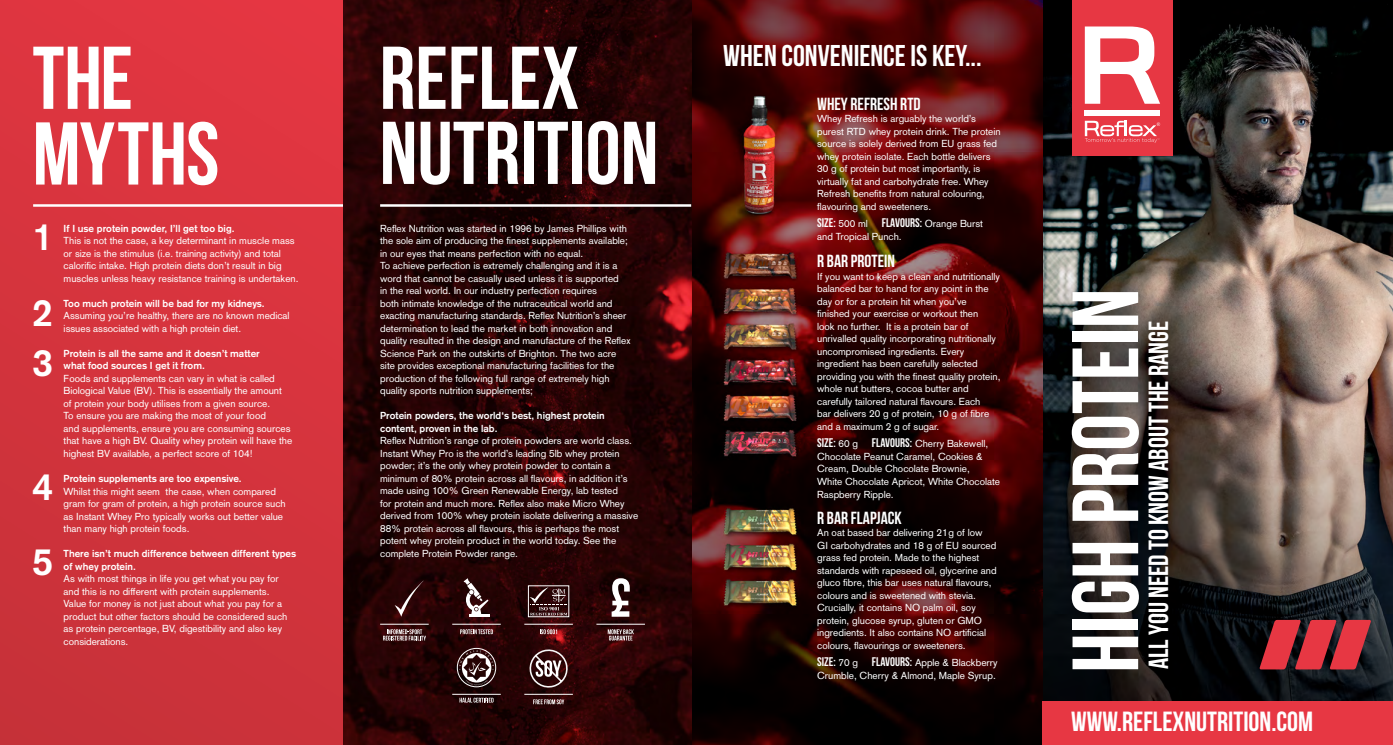
<style>
.page{position:relative;width:1393px;height:745px;background:#fff}
.page>*{position:absolute;margin:0;border:0;box-sizing:border-box;transform-origin:0 0}
.t1{font:700 93.75px "Bebas Neue";color:#fff}
.t2{font:700 88.75px/75.6px "Bebas Neue";color:#fff}
.t3{font:700 37.5px/75.4px "Akzidenz Grotesk";color:#fff}
.t4{font:700 30px "Bebas Neue";color:#fff}
.t5{font:700 27.62px "Bebas Neue";color:#fff}
.t6{font:700 17.5px "Bebas Neue";color:#fff}
.t7{font:10px/12.5px "Akzidenz Grotesk";color:#fff}
.t8{font:700 10px/12.5px "Akzidenz Grotesk";color:#fff}
.s1{font-family:"Bebas Neue";font-weight:700;font-size:12.5px}
</style>
<div class="page">
<div style="left:0;top:0;width:358px;height:744px;background:linear-gradient(to right,#d2333c,#da353f)"></div>
<img style="left:1042px;top:0;width:351px;height:700px">
<img style="left:691px;top:0;width:351px;height:744px">
<svg style="left:1259px;top:619px;width:112px;height:50px;background:#a32c35"></svg>
<hr style="left:33px;top:204px;width:311px;height:2px;background:#fff">
<img style="left:344px;top:0;width:347px;height:744px">
<div style="left:1072px;top:0;width:100px;height:155px;background:#e73743"></div>
<div style="left:1084px;top:110px;width:76px;height:5px;background:#fff"></div>
<svg style="left:1084px;top:26px;width:76px;height:78px"></svg>
<svg style="left:1084px;top:121px;width:76px;height:22px"></svg>
<div style="left:1042px;top:700px;width:351px;height:44px;background:#e73743"></div>
<hr style="left:380px;top:204px;width:311px;height:2px;background:#fff">
<svg style="left:383px;top:629px;width:43px;height:11px"></svg>
<svg style="left:395px;top:579px;width:29px;height:37px"></svg>
<hr style="left:380px;top:623px;width:49px;height:1px;background:#fff">
<svg style="left:460px;top:629px;width:33px;height:4px"></svg>
<hr style="left:469px;top:613px;width:20px;height:3px;background:#fff">
<svg style="left:463px;top:578px;width:25px;height:37px"></svg>
<hr style="left:452px;top:623px;width:49px;height:1px;background:#fff">
<svg style="left:459px;top:697px;width:34px;height:5px"></svg>
<div style="left:457px;top:647px;width:39px;height:39px;border:1px solid #fff;border-radius:50%"></div>
<svg style="left:459px;top:649px;width:35px;height:36px"></svg>
<hr style="left:452px;top:693px;width:49px;height:1px;background:#fff">
<svg style="left:608px;top:629px;width:26px;height:11px"></svg>
<svg style="left:611px;top:578px;width:19px;height:38px"></svg>
<hr style="left:596px;top:623px;width:49px;height:1px;background:#fff">
<svg style="left:533px;top:699px;width:31px;height:4px"></svg>
<svg style="left:526px;top:646px;width:45px;height:42px;background:#5b3c3d"></svg>
<hr style="left:524px;top:693px;width:49px;height:1px;background:#fff">
<hr style="left:524px;top:623px;width:49px;height:1px;background:#fff">
<svg style="left:540px;top:629px;width:17px;height:4px"></svg>
<svg style="left:530px;top:587px;width:37px;height:27px"></svg>
<h2 class="t2" style="left:33px;top:39px;width:188px">THE<br>MYTHS</h2>
<h3 class="t3" style="left:32px;top:199px;width:22px">1<br>2</h3>
<h3 class="t3" style="left:32px;top:324px;width:22px">3</h3>
<p class="t8" style="left:64px;top:222px;width:172px">If I use protein powder, I’ll get too big.</p>
<p class="t7" style="left:64px;top:234px;width:236px">This is not the case, a key determinant in muscle mass or size is the stimulus (i.e. training activity) and total calorific intake. High protein diets don’t result in big muscles unless heavy resistance training is undertaken.</p>
<p class="t8" style="left:64px;top:297px;width:203px">Too much protein will be bad for my kidneys.</p>
<p class="t7" style="left:64px;top:309px;width:227px">Assuming you’re healthy, there are no known medical issues associated with a high protein diet.</p>
<p class="t8" style="left:64px;top:347px;width:198px">Protein is all the same and it doesn’t matter what food sources I get it from.</p>
<p class="t7" style="left:64px;top:372px;width:230px">Foods and supplements can vary in what is called Biological Value (BV). This is essentially the amount of protein your body utilises from a given source.<br>To ensure you are making the most of your food<br>and supplements, ensure you are consuming sources that have a high BV. Quality whey protein will have the highest BV available, a perfect score of 104!</p>
<p class="t8" style="left:64px;top:472px;width:180px">Protein supplements are too expensive.</p>
<p class="t7" style="left:64px;top:484px;width:224px">Whilst this might seem the case, when compared gram for gram of protein, a high protein source such as Instant Whey Pro typically works out better value than many high protein foods.</p>
<p class="t8" style="left:64px;top:547px;width:234px">There isn’t much difference between different types of whey protein.</p>
<p class="t7" style="left:64px;top:572px;width:225px">As with most things in life you get what you pay for and this is no different with protein supplements.<br>Value for money is not just about what you pay for a product but other factors should be considered such as protein percentage, BV, digestibility and also key considerations.</p>
<h3 class="t3" style="left:32px;top:449px;width:22px;line-height:74.9px">4<br>5</h3>
<h2 class="t2" style="left:379px;top:40px;width:280px;line-height:75px">REFLEX<br>NUTRITION</h2>
<p class="t7" style="left:380px;top:222px;width:252px">Reflex Nutrition was started in 1996 by James Phillips with the sole aim of producing the finest supplements available; in our eyes that means perfection with no equal.<br>To achieve perfection is extremely challenging and it is a word that cannot be casually used unless it is supported<br>in the real world. In our industry perfection requires<br>both intimate knowledge of the nutraceutical world and exacting manufacturing standards. Reflex Nutrition’s sheer determination to lead the market in both innovation and quality resulted in the design and manufacture of the Reflex Science Park on the outskirts of Brighton. The two acre site provides exceptional manufacturing facilities for the production of the following full range of extremely high quality sports nutrition supplements;</p>
<p class="t8" style="left:380px;top:409px;width:226px">Protein powders, the world‘s best, highest protein content, proven in the lab.</p>
<p class="t7" style="left:380px;top:434px;width:260px">Reflex Nutrition’s range of protein powders are world class.<br>Instant Whey Pro is the world’s leading 5lb whey protein powder; it’s the only whey protein powder to contain a minimum of 80% protein across all flavours, in addition it’s made using 100% Green Renewable Energy, lab tested<br>for protein and much more. Reflex also make Micro Whey derived from 100% whey protein isolate delivering a massive 88% protein across all flavours, this is perhaps the most potent whey protein product in the world today. See the complete Protein Powder range.</p>
<h3 class="t4" style="left:723px;top:39px;width:260px">WHEN CONVENIENCE IS KEY...</h3>
<h3 class="t6" style="left:817px;top:94px;width:105px">WHEY REFRESH RTD</h3>
<p class="t7" style="left:817px;top:112px;width:185px">Whey Refresh is arguably the world’s purest RTD whey protein drink. The protein source is solely derived from EU grass fed whey protein isolate. Each bottle delivers 30 g of protein but most importantly, is virtually fat and carbohydrate free. Whey Refresh benefits from natural colouring, flavouring and sweeteners.</p>
<p class="t7" style="left:817px;top:217px;width:167px"><span class="s1">SIZE:</span> 500 ml <span class="s1">FLAVOURS:</span> Orange Burst and Tropical Punch.</p>
<h3 class="t6" style="left:817px;top:251px;width:79px">R BAR PROTEIN</h3>
<p class="t7" style="left:817px;top:270px;width:185px">If you want to keep a clean and nutritionally balanced bar to hand for any point in the day or for a protein hit when you’ve finished your exercise or workout then<br>look no further. It is a protein bar of unrivalled quality incorporating nutritionally uncompromised ingredients. Every ingredient has been carefully selected providing you with the finest quality protein, whole nut butters, cocoa butter and carefully tailored natural flavours. Each<br>bar delivers 20 g of protein, 10 g of fibre and a maximum 2 g of sugar.</p>
<p class="t7" style="left:817px;top:437px;width:184px"><span class="s1">SIZE:</span> 60 g <span class="s1">FLAVOURS:</span> Cherry Bakewell, Chocolate Peanut Caramel, Cookies &amp; Cream, Double Chocolate Brownie,<br>White Chocolate Apricot, White Chocolate Raspberry Ripple.</p>
<h3 class="t6" style="left:817px;top:508px;width:86px">R BAR FLAPJACK</h3>
<p class="t7" style="left:817px;top:526px;width:181px">An oat based bar delivering 21g of low<br>GI carbohydrates and 18 g of EU sourced grass fed protein. Made to the highest standards with rapeseed oil, glycerine and gluco fibre, this bar uses natural flavours, colours and is sweetened with stevia.<br>Crucially, it contains NO palm oil, soy protein, glucose syrup, gluten or GMO ingredients. It also contains NO artificial colours, flavourings or sweeteners.</p>
<p class="t7" style="left:817px;top:656px;width:182px"><span class="s1">SIZE:</span> 70 g <span class="s1">FLAVOURS:</span> Apple &amp; Blackberry<br>Crumble, Cherry &amp; Almond, Maple Syrup.</p>
<h1 class="t1" style="left:1054px;top:672px;width:386px;rotate:-90deg">HIGH PROTEIN</h1>
<h3 class="t5" style="left:1143px;top:669px;width:350px;rotate:-90deg">ALL YOU NEED TO KNOW ABOUT THE RANGE</h3>
<h3 class="t5" style="left:1071px;top:706px;width:243px">WWW.REFLEXNUTRITION.COM</h3>
</div>
